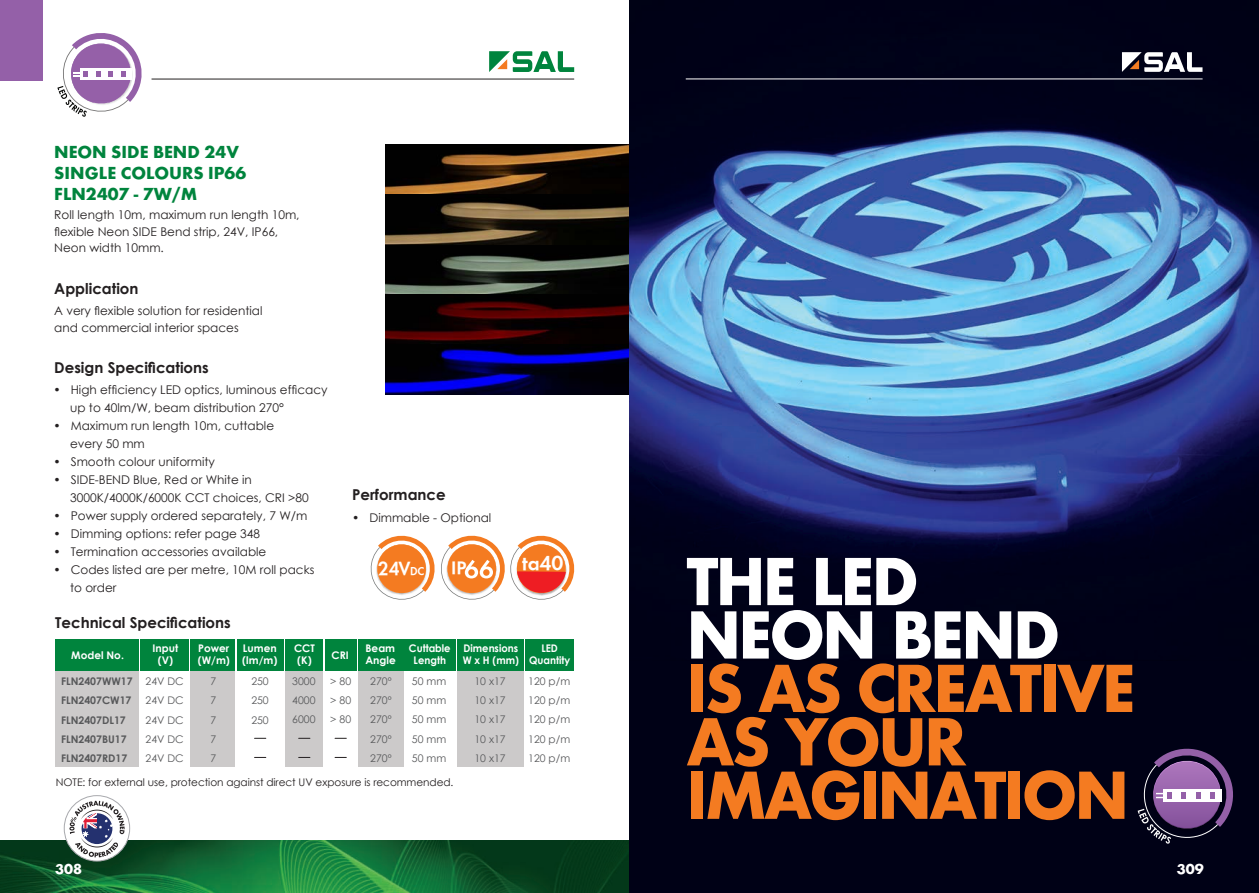
<style>
.page{position:relative;width:1259px;height:893px;background:#fff}
.page>*{position:absolute;margin:0;border:0;box-sizing:border-box;transform-origin:0 0}
.t1{font:700 62.7px/53.4px "Futura";letter-spacing:-.05em;color:#f47b21;scale:.96 1}
.t2{font:700 62.7px/53.4px "Futura";letter-spacing:-.05em;color:#fff;scale:.96 1}
.t3{font:21px "Futura T Demi";color:#fff}
.t4{font:19.8px "Futura T Demi";color:#fff;scale:.95 1}
.t5{font:18.75px "Futura T Demi";color:#fff}
.t6{font:18px/21px "Futura T Bold";color:#00843d}
.t7{font:700 15px "Century Gothic";color:#231f20}
.t8{font:15px "Futura T Bold";color:#fff}
.t9{font:12px/18px "Century Gothic";color:#231f20}
.t10{font:10.5px/19.2px "Century Gothic";color:#57585a;text-align:justify}
.t11{font:10.5px "Century Gothic";letter-spacing:-.005em;color:#231f20}
.t12{font:700 10.5px/12.6px "Century Gothic";color:#fff}
.t13{font:700 10.5px/19.2px "Century Gothic";color:#57585a}
.t14{font:700 10.5px/12.6px "Century Gothic";color:#fff;text-align:center;scale:.95 1}
.s1{font-size:12px}
</style>
<div class="page">
<div style="left:404px;top:639px;width:52px;height:32px;background:#00843d"></div>
<div style="left:458px;top:639px;width:66px;height:32px;background:#00843d"></div>
<div style="left:525px;top:639px;width:49px;height:32px;background:#00843d"></div>
<div style="left:55px;top:639px;width:84px;height:32px;background:#00843d"></div>
<div style="left:141px;top:639px;width:48px;height:32px;background:#00843d"></div>
<div style="left:190px;top:639px;width:45px;height:32px;background:#00843d"></div>
<div style="left:285px;top:639px;width:38px;height:32px;background:#00843d"></div>
<div style="left:325px;top:639px;width:31px;height:32px;background:#00843d"></div>
<div style="left:358px;top:639px;width:45px;height:32px;background:#00843d"></div>
<div style="left:55px;top:671px;width:84px;height:19px;background:#cccaca"></div>
<div style="left:55px;top:690px;width:84px;height:20px;background:#cccaca"></div>
<div style="left:55px;top:710px;width:84px;height:19px;background:#cccaca"></div>
<div style="left:237px;top:639px;width:47px;height:32px;background:#00843d"></div>
<div style="left:190px;top:671px;width:45px;height:19px;background:#cccaca"></div>
<div style="left:190px;top:690px;width:45px;height:20px;background:#cccaca"></div>
<div style="left:190px;top:710px;width:45px;height:19px;background:#cccaca"></div>
<div style="left:285px;top:671px;width:38px;height:19px;background:#cccaca"></div>
<div style="left:285px;top:690px;width:38px;height:20px;background:#cccaca"></div>
<div style="left:285px;top:710px;width:38px;height:19px;background:#cccaca"></div>
<div style="left:358px;top:671px;width:45px;height:19px;background:#cccaca"></div>
<div style="left:358px;top:690px;width:45px;height:20px;background:#cccaca"></div>
<div style="left:358px;top:710px;width:45px;height:19px;background:#cccaca"></div>
<div style="left:458px;top:671px;width:66px;height:19px;background:#cccaca"></div>
<div style="left:458px;top:690px;width:66px;height:20px;background:#cccaca"></div>
<div style="left:458px;top:710px;width:66px;height:19px;background:#cccaca"></div>
<div style="left:55px;top:729px;width:84px;height:19px;background:#cccaca"></div>
<div style="left:190px;top:729px;width:45px;height:19px;background:#cccaca"></div>
<div style="left:285px;top:729px;width:38px;height:19px;background:#cccaca"></div>
<div style="left:358px;top:729px;width:45px;height:19px;background:#cccaca"></div>
<div style="left:458px;top:729px;width:66px;height:19px;background:#cccaca"></div>
<svg style="left:254px;top:738px;width:12px;height:1px"></svg>
<div style="left:55px;top:748px;width:84px;height:19px;background:#cccaca"></div>
<div style="left:190px;top:748px;width:45px;height:19px;background:#cccaca"></div>
<div style="left:285px;top:748px;width:38px;height:19px;background:#cccaca"></div>
<div style="left:358px;top:748px;width:45px;height:19px;background:#cccaca"></div>
<div style="left:458px;top:748px;width:66px;height:19px;background:#cccaca"></div>
<svg style="left:254px;top:757px;width:12px;height:1px"></svg>
<img style="left:386px;top:145px;width:243px;height:250px">
<svg style="left:371px;top:536px;width:63px;height:64px"></svg>
<img style="left:375px;top:545px;width:53px;height:48px">
<svg style="left:441px;top:535px;width:134px;height:65px"></svg>
<svg style="left:57px;top:33px;width:85px;height:84px"></svg>
<img style="left:0;top:841px;width:629px;height:52px">
<hr style="left:151px;top:79px;width:423px;height:1px;background:#231f20">
<div style="left:0;top:0;width:43px;height:81px;background:#9460a8"></div>
<svg style="left:489px;top:51px;width:85px;height:21px"></svg>
<svg style="left:64px;top:796px;width:66px;height:65px"></svg>
<div style="left:64px;top:795px;width:66px;height:66px;border:1px solid #a8a9ad;border-radius:50%"></div>
<svg style="left:69px;top:801px;width:56px;height:56px"></svg>
<div style="left:629px;top:652px;width:630px;height:241px;background:#000116"></div>
<img style="left:629px;top:0;width:630px;height:652px">
<svg style="left:1118px;top:52px;width:85px;height:21px"></svg>
<hr style="left:686px;top:79px;width:516px;height:1px;background:#fff">
<svg style="left:1137px;top:748px;width:96px;height:96px"></svg>
<h3 class="t6" style="left:54px;top:141px;width:193px">NEON SIDE BEND 24V<br>SINGLE COLOURS IP66<br>FLN2407 - 7W/M</h3>
<p class="t9" style="left:54px;top:207px;width:247px;line-height:16.5px">Roll length 10m, maximum run length 10m, flexible Neon SIDE Bend strip, 24V, IP66,<br>Neon width 10mm.</p>
<p class="t7" style="left:54px;top:277px;width:86px">Application</p>
<p class="t9" style="left:54px;top:302px;width:210px;line-height:16.5px">A very flexible solution for residential and commercial interior spaces</p>
<p class="t7" style="left:54px;top:356px;width:156px">Design Specifications</p>
<p class="t9" style="left:70px;top:380px;width:259px;text-indent:-17px">• High efficiency LED optics, luminous efficacy up to 40lm/W, beam distribution 270°</p>
<p class="t9" style="left:70px;top:416px;width:205px;text-indent:-17px">• Maximum run length 10m, cuttable every 50 mm</p>
<p class="t9" style="left:53px;top:452px;width:163px">• Smooth colour uniformity</p>
<p class="t9" style="left:70px;top:470px;width:240px;text-indent:-17px">• SIDE-BEND Blue, Red or White in<br>3000K/4000K/6000K CCT choices, CRI &gt;80</p>
<p class="t9" style="left:53px;top:506px;width:255px">• Power supply ordered separately, 7 W/m</p>
<p class="t9" style="left:53px;top:524px;width:208px">• Dimming options: refer page 348</p>
<p class="t9" style="left:53px;top:542px;width:214px">• Termination accessories available</p>
<p class="t9" style="left:70px;top:560px;width:246px;text-indent:-17px">• Codes listed are per metre, 10M roll packs to order</p>
<p class="t7" style="left:352px;top:483px;width:95px">Performance</p>
<p class="t9" style="left:352px;top:508px;width:141px">• Dimmable - Optional</p>
<h3 class="t4" style="left:378px;top:556px;width:50px">24V<span class="s1">DC</span></h3>
<h2 class="t3" style="left:522px;top:551px;width:43px">ta40</h2>
<h3 class="t5" style="left:451px;top:557px;width:17px">IP</h3>
<p class="t7" style="left:55px;top:611px;width:177px">Technical Specifications</p>
<p class="t12" style="left:71px;top:648px;width:54px">Model No.</p>
<p class="t13" style="left:61px;top:671px;width:73px">FLN2407WW17<br>FLN2407CW17<br>FLN2407DL17</p>
<p class="t14" style="left:463px;top:641px;width:61px;text-align:left">Dimensions<br>W x H (mm)</p>
<p class="t14" style="left:529px;top:641px;width:45px">LED<br>Quantity</p>
<p class="t10" style="left:528px;top:672px;width:43px">120 p/m 120 p/m 120 p/m</p>
<p class="t12" style="left:152px;top:641px;width:27px;text-align:center">Input (V)</p>
<p class="t12" style="left:198px;top:641px;width:34px">Power (W/m)</p>
<p class="t12" style="left:294px;top:641px;width:22px">CCT (K)</p>
<p class="t12" style="left:331px;top:648px;width:19px">CRI</p>
<p class="t12" style="left:365px;top:641px;width:32px">Beam<br>Angle</p>
<p class="t14" style="left:409px;top:641px;width:45px">Cuttable<br>Length</p>
<p class="t12" style="left:242px;top:641px;width:37px">Lumen (lm/m)</p>
<p class="t10" style="left:145px;top:672px;width:40px">24V DC 24V DC 24V DC</p>
<p class="t10" style="left:211px;top:672px;width:7px">7<br>7<br>7</p>
<p class="t10" style="left:251px;top:672px;width:19px">250<br>250<br>250</p>
<p class="t10" style="left:292px;top:672px;width:25px">3000<br>4000<br>6000</p>
<p class="t10" style="left:330px;top:672px;width:22px">&gt; 80 &gt; 80 &gt; 80</p>
<p class="t10" style="left:370px;top:672px;width:23px">270º 270º 270º</p>
<p class="t10" style="left:412px;top:672px;width:36px">50 mm 50 mm 50 mm</p>
<p class="t10" style="left:474px;top:672px;width:33px">10 x17<br>10 x17<br>10 x17</p>
<p class="t13" style="left:61px;top:729px;width:67px">FLN2407BU17</p>
<p class="t10" style="left:145px;top:729px;width:40px">24V DC</p>
<p class="t10" style="left:211px;top:729px;width:7px">7</p>
<p class="t10" style="left:370px;top:729px;width:23px">270º</p>
<p class="t10" style="left:412px;top:729px;width:36px">50 mm</p>
<p class="t10" style="left:474px;top:729px;width:33px">10 x17</p>
<p class="t10" style="left:528px;top:729px;width:43px">120 p/m</p>
<p class="t13" style="left:61px;top:748px;width:68px">FLN2407RD17</p>
<p class="t10" style="left:145px;top:748px;width:40px">24V DC</p>
<p class="t10" style="left:211px;top:748px;width:7px">7</p>
<p class="t10" style="left:370px;top:748px;width:23px">270º</p>
<p class="t10" style="left:412px;top:748px;width:36px">50 mm</p>
<p class="t10" style="left:474px;top:748px;width:33px">10 x17</p>
<p class="t10" style="left:528px;top:748px;width:43px">120 p/m</p>
<p class="t11" style="left:56px;top:775px;width:399px">NOTE: for external use, protection against direct UV exposure is recommended.</p>
<p class="t8" style="left:55px;top:860px;width:28px">308</p>
<h1 class="t2" style="left:686px;top:555px;width:391px">THE LED<br>NEON BEND</h1>
<h1 class="t1" style="left:686px;top:662px;width:470px">IS AS CREATIVE<br>AS YOUR<br>IMAGINATION</h1>
<p class="t8" style="left:1177px;top:860px;width:28px">309</p>
</div>
